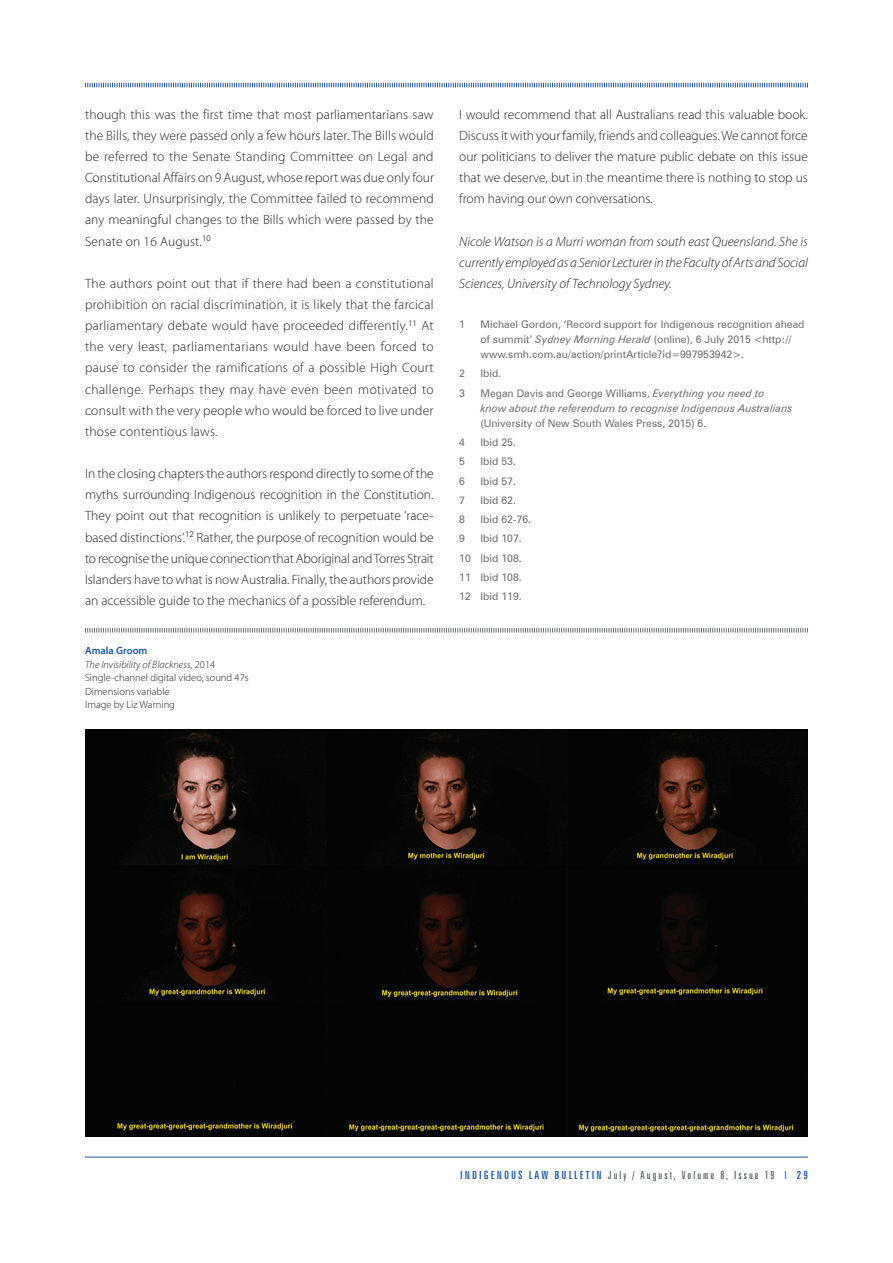
<style>
.page{position:relative;width:893px;height:1263px;background:#fff}
.page>*{position:absolute;margin:0;border:0;box-sizing:border-box;transform-origin:0 0}
.t1{font:300 13.5px/21.1px "Myriad Pro";color:#231f20;text-align:justify}
.t2{font:italic 300 13.5px/21.1px "Myriad Pro";color:#231f20;text-align:justify}
.t3{font:300 extra-condensed 11.25px "Zurich BT";letter-spacing:.155em;color:#364141;scale:1.15 1}
.t4{font:10.5px/19.2px "Zurich BT";color:#6c6d70}
.t5{font:300 10.5px/13.5px "Myriad Pro";color:#231f20}
.t6{font:italic 10.5px/15px "Zurich BT";color:#6c6d70}
.s1{font-weight:600;color:#1c56a6}
.s2{font-style:italic}
.s3{font-style:normal}
.s4{font-weight:400;color:#1c56a6}
.s5{color:#1c56a6}
</style>
<div class="page">
<hr style="left:85px;top:1157px;width:723px;height:1px;background:#1c56a6">
<svg style="left:85px;top:82px;width:723px;height:6px"></svg>
<svg style="left:85px;top:628px;width:723px;height:5px"></svg>
<img style="left:85px;top:730px;width:723px;height:406px">
<p class="t1" style="left:85px;top:104px;width:350px">though this was the first time that most parliamentarians saw the Bills, they were passed only a few hours later. The Bills would be referred to the Senate Standing Committee on Legal and Constitutional Affairs on 9 August, whose report was due only four days later. Unsurprisingly, the Committee failed to recommend any meaningful changes to the Bills which were passed by the Senate on 16 August.<sup>10</sup></p>
<p class="t1" style="left:85px;top:273px;width:350px">The authors point out that if there had been a constitutional prohibition on racial discrimination, it is likely that the farcical parliamentary debate would have proceeded differently.<sup>11</sup> At the very least, parliamentarians would have been forced to pause to consider the ramifications of a possible High Court challenge. Perhaps they may have even been motivated to consult with the very people who would be forced to live under those contentious laws.</p>
<p class="t1" style="left:85px;top:463px;width:350px">In the closing chapters the authors respond directly to some of the myths surrounding Indigenous recognition in the Constitution.<br>They point out that recognition is unlikely to perpetuate ‘race&shy;based distinctions’.<sup>12</sup> Rather, the purpose of recognition would be to recognise the unique connection that Aboriginal and Torres Strait Islanders have to what is now Australia. Finally, the authors provide an accessible guide to the mechanics of a possible referendum.</p>
<p class="t5" style="left:85px;top:644px;width:165px"><span class="s1">Amala Groom<br></span><span class="s2">The Invisibility of Blackness</span>, 2014<br>Single-channel digital video, sound 47s<br>Dimensions variable<br>Image by Liz Warning</p>
<p class="t1" style="left:459px;top:104px;width:350px">I would recommend that all Australians read this valuable book.<br>Discuss it with your family, friends and colleagues. We cannot force our politicians to deliver the mature public debate on this issue that we deserve, but in the meantime there is nothing to stop us from having our own conversations.</p>
<p class="t2" style="left:459px;top:231px;width:350px">Nicole Watson is a Murri woman from south east Queensland. She is currently employed as a Senior Lecturer in the Faculty of Arts and Social Sciences, University of Technology Sydney.</p>
<p class="t4" style="left:459px;top:315px;width:7px">1</p>
<p class="t4" style="left:480px;top:317px;width:326px;line-height:15px">Michael Gordon, ‘Record support for Indigenous recognition ahead of summit’ <span class="s2">Sydney Morning Herald</span> (online), 6 July 2015 &lt;http:// www.smh.com.au/action/printArticle?id=997953942&gt;.</p>
<p class="t4" style="left:459px;top:364px;width:7px">2</p>
<p class="t4" style="left:480px;top:364px;width:22px">Ibid.</p>
<p class="t4" style="left:459px;top:383px;width:7px">3</p>
<p class="t6" style="left:480px;top:385px;width:314px"><span class="s3">Megan Davis and George Williams,</span> Everything you need to know about the referendum to recognise Indigenous Australians</p>
<p class="t4" style="left:480px;top:413px;width:227px">(University of New South Wales Press, 2015) 6.</p>
<p class="t4" style="left:459px;top:433px;width:7px">4</p>
<p class="t4" style="left:480px;top:433px;width:37px">Ibid 25.</p>
<p class="t4" style="left:459px;top:452px;width:7px">5</p>
<p class="t4" style="left:480px;top:452px;width:37px">Ibid 53.</p>
<p class="t4" style="left:459px;top:471px;width:7px">6</p>
<p class="t4" style="left:480px;top:471px;width:37px">Ibid 57.</p>
<p class="t4" style="left:459px;top:490px;width:7px">7</p>
<p class="t4" style="left:480px;top:490px;width:37px">Ibid 62.</p>
<p class="t4" style="left:459px;top:510px;width:7px">8</p>
<p class="t4" style="left:480px;top:510px;width:52px">Ibid 62-76.</p>
<p class="t4" style="left:459px;top:529px;width:7px">9</p>
<p class="t4" style="left:459px;top:529px;width:64px;text-align:justify;text-indent:21px">Ibid 107.<br>10 Ibid 108.<br>11 Ibid 108.<br>12 Ibid 119.</p>
<p class="t3" style="left:460px;top:1169px;width:304px"><span class="s4">INDIGENOUS LAW BULLETIN</span> July / August, Volume 8, Issue 19 <span class="s5">I</span> <span class="s4">29</span></p>
</div>
